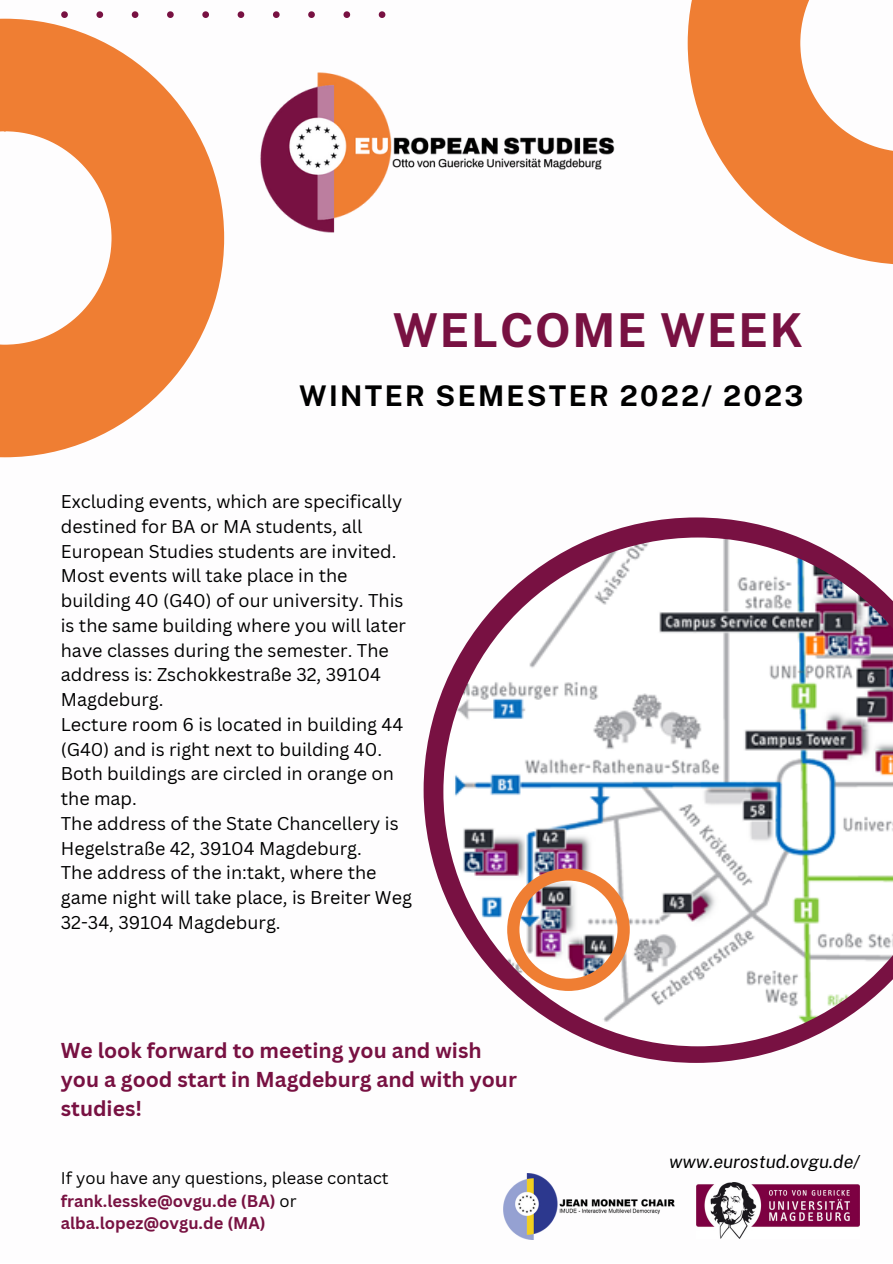
<style>
.page{position:relative;width:893px;height:1264px;background:#fff}
.page>*{position:absolute;margin:0;border:0;box-sizing:border-box;transform-origin:0 0}
.t1{font:700 46.65px "Public Sans";letter-spacing:.035em;color:#781142}
.t2{font:700 28.5px "Public Sans";letter-spacing:.08em;color:#000}
.t3{font:700 21px/29.2px "Canva Sans";color:#781142}
.t4{font:18px/24.8px "Canva Sans";color:#000}
.t5{font:italic 18px "Public Sans";color:#000}
.t6{font:700 16.5px/22.5px "Canva Sans";color:#781242}
.s1{font-weight:400;color:#000}
</style>
<div class="page">
<svg style="left:687px;top:0;width:205px;height:264px"></svg>
<svg style="left:0;top:19px;width:224px;height:438px"></svg>
<svg style="left:61px;top:11px;width:324px;height:7px"></svg>
<img style="left:260px;top:72px;width:355px;height:161px">
<img style="left:696px;top:1182px;width:163px;height:56px">
<img style="left:503px;top:1173px;width:172px;height:66px">
<svg style="left:423px;top:517px;width:375px;height:545px"></svg>
<img style="left:443px;top:537px;width:449px;height:509px">
<img style="left:507px;top:868px;width:122px;height:122px">
<h1 class="t1" style="left:393px;top:303px;width:412px">WELCOME WEEK</h1>
<h2 class="t2" style="left:299px;top:379px;width:505px">WINTER SEMESTER 2022/ 2023</h2>
<p class="t4" style="left:61px;top:489px;width:352px">Excluding events, which are specifically destined for BA or MA students, all European Studies students are invited.<br>Most events will take place in the building 40 (G40) of our university. This is the same building where you will later have classes during the semester. The address is: Zschokkestraße 32, 39104<br>Magdeburg.<br>Lecture room 6 is located in building 44 (G40) and is right next to building 40.<br>Both buildings are circled in orange on the map.<br>The address of the State Chancellery is Hegelstraße 42, 39104 Magdeburg.<br>The address of the in:takt, where the game night will take place, is Breiter Weg 32-34, 39104 Magdeburg.</p>
<p class="t3" style="left:61px;top:1034px;width:457px">We look forward to meeting you and wish you a good start in Magdeburg and with your studies!</p>
<p class="t6" style="left:61px;top:1166px;width:329px"><span class="s1">If you have any questions, please contact </span>frank.lesske@ovgu.de (BA) <span class="s1">or </span>alba.lopez@ovgu.de (MA)</p>
<p class="t5" style="left:669px;top:1151px;width:192px">www.eurostud.ovgu.de/</p>
</div>
